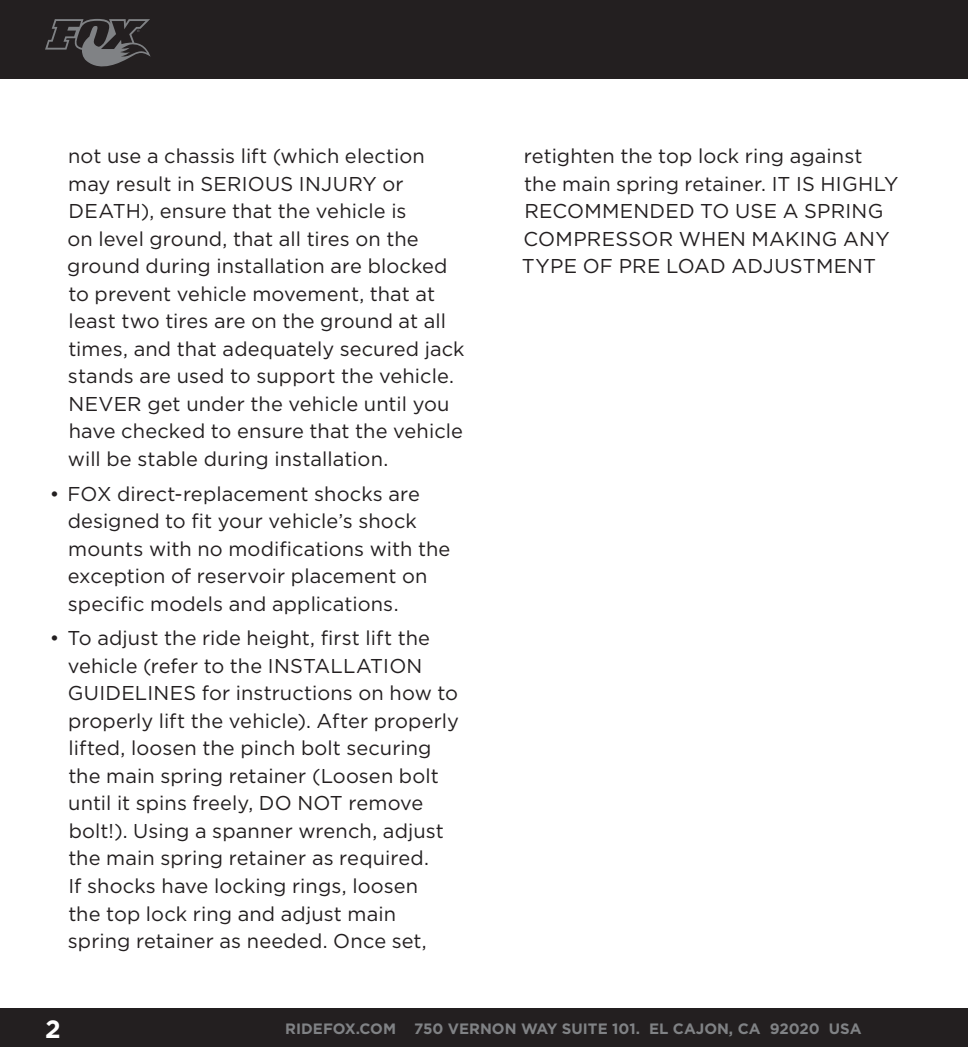
<style>
.page{position:relative;width:968px;height:1047px;background:#fff}
.page>*{position:absolute;margin:0;border:0;box-sizing:border-box;transform-origin:0 0}
.t1{font:700 25px "Gotham";color:#fff}
.bullets{font:20px/27.5px "Gotham";letter-spacing:.005em;color:#231f20}
.t2{font:700 15px "Gotham";color:#808285}
</style>
<div class="page">
<div style="left:0;top:1007px;width:968px;height:39px;background:#231f20"></div>
<div style="left:0;top:0;width:968px;height:79px;background:#231f20"></div>
<svg style="left:45px;top:19px;width:105px;height:48px"></svg>
<p class="bullets" style="left:67px;top:142px;width:399px">not use a chassis lift (which election may result in SERIOUS INJURY or DEATH), ensure that the vehicle is<br>on level ground, that all tires on the ground during installation are blocked to prevent vehicle movement, that at least two tires are on the ground at all times, and that adequately secured jack stands are used to support the vehicle.<br>NEVER get under the vehicle until you have checked to ensure that the vehicle will be stable during installation.</p>
<p class="bullets" style="left:68px;top:479px;width:384px;text-indent:-18px">• FOX direct-replacement shocks are designed to fit your vehicle’s shock mounts with no modifications with the exception of reservoir placement on specific models and applications.</p>
<p class="bullets" style="left:68px;top:624px;width:392px;text-indent:-18px">• To adjust the ride height, first lift the vehicle (refer to the INSTALLATION GUIDELINES for instructions on how to properly lift the vehicle). After properly lifted, loosen the pinch bolt securing the main spring retainer (Loosen bolt until it spins freely, DO NOT remove bolt!). Using a spanner wrench, adjust the main spring retainer as required.<br>If shocks have locking rings, loosen<br>the top lock ring and adjust main spring retainer as needed. Once set,</p>
<p class="bullets" style="left:522px;top:142px;width:378px">retighten the top lock ring against<br>the main spring retainer. IT IS HIGHLY<br>RECOMMENDED TO USE A SPRING<br>COMPRESSOR WHEN MAKING ANY<br>TYPE OF PRE LOAD ADJUSTMENT</p>
<p class="t1" style="left:45px;top:1014px;width:17px">2</p>
<p class="t2" style="left:285px;top:1019px;width:577px">RIDEFOX.COM 750 VERNON WAY SUITE 101. EL CAJON, CA 92020 USA</p>
</div>
